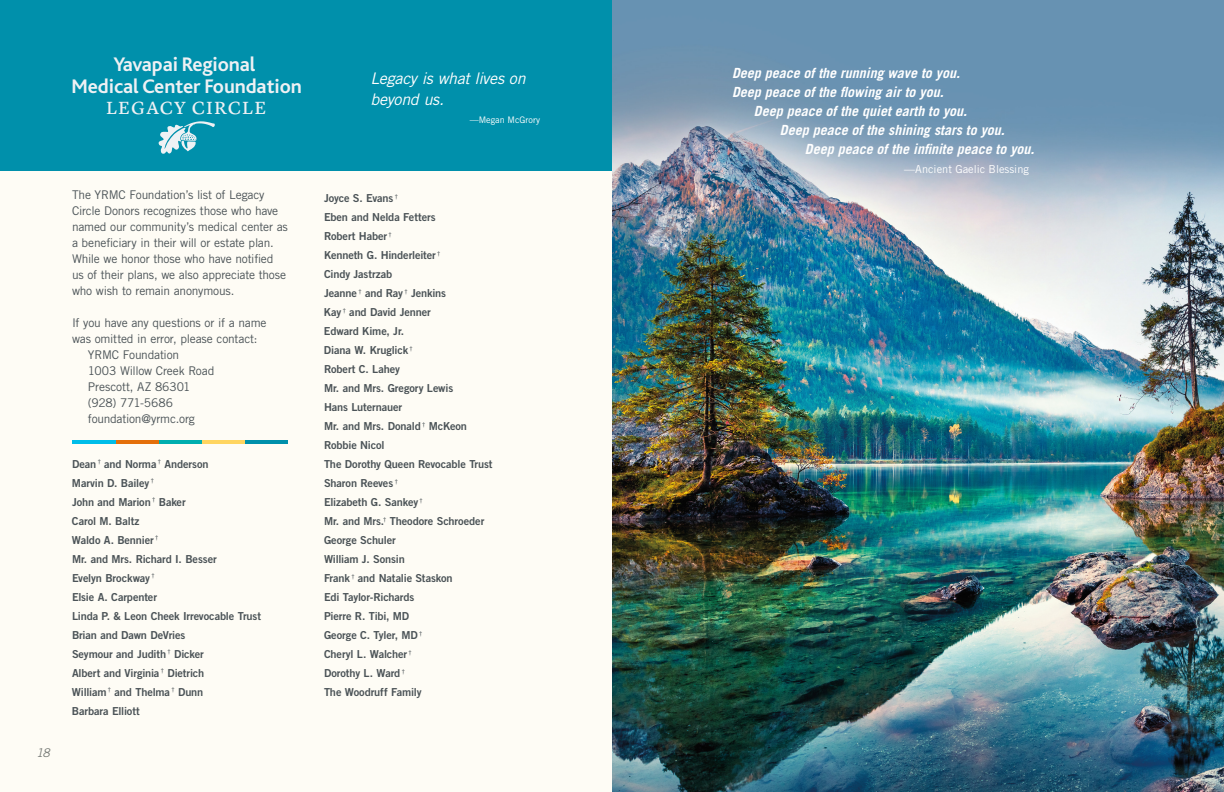
<style>
.page{position:relative;width:1224px;height:792px;background:#fff}
.page>*{position:absolute;margin:0;border:0;box-sizing:border-box;transform-origin:0 0}
.t1{font:700 20.6px/21.7px "Bliss";letter-spacing:-.005em;color:#eff1f4;text-align:center}
.t2{font:18.3px "Lyon Text Regular No.2";letter-spacing:.065em;color:#eff1f4}
.t3{font:italic 16px/21px "Trade Gothic LT Std";letter-spacing:-.02em;color:#fff}
.t4{font:italic 700 14px/19px "Trade Gothic LT Std";color:#fff}
.t5{font:12px/16px "Trade Gothic LT Std";letter-spacing:-.015em;color:#4b5357}
.t6{font:italic 12px "Trade Gothic LT Std";color:#4b5357}
.t7{font:11px/19px "Trade Gothic LT Std Bd 2";letter-spacing:-.01em;color:#4b5357}
.t8{font:11px "Trade Gothic LT Std";color:#fff}
.t9{font:9px "Trade Gothic LT Std";color:#fff}
</style>
<div class="page">
<div style="left:0;top:13px;width:612px;height:779px;background:#fefcf5"></div>
<div style="left:0;top:0;width:612px;height:171px;background:#0090ab"></div>
<img style="left:612px;top:0;width:612px;height:792px">
<svg style="left:158px;top:121px;width:57px;height:33px"></svg>
<hr style="left:245px;top:440px;width:43px;height:4px;background:#0090ab">
<hr style="left:202px;top:440px;width:43px;height:4px;background:#ffd560">
<hr style="left:158px;top:440px;width:44px;height:4px;background:#00aeaf">
<hr style="left:115px;top:440px;width:43px;height:4px;background:#e46f0a">
<hr style="left:72px;top:440px;width:43px;height:4px;background:#00bde9">
<h1 class="t1" style="left:72px;top:54px;width:232px">Yavapai Regional<br>Medical Center Foundation</h1>
<h2 class="t2" style="left:106px;top:94px;width:162px">LEGACY CIRCLE</h2>
<h3 class="t3" style="left:370px;top:68px;width:157px">Legacy is what lives on beyond us.</h3>
<p class="t9" style="left:470px;top:114px;width:72px">—Megan McGrory</p>
<p class="t6" style="left:36px;top:746px;width:15px">18</p>
<p class="t5" style="left:72px;top:186px;width:217px">The YRMC Foundation’s list of Legacy Circle Donors recognizes those who have named our community’s medical center as a beneficiary in their will or estate plan.<br>While we honor those who have notified us of their plans, we also appreciate those who wish to remain anonymous.</p>
<p class="t5" style="left:72px;top:314px;width:196px">If you have any questions or if a name</p>
<p class="t5" style="left:72px;top:330px;width:187px">was omitted in error, please contact:</p>
<p class="t5" style="left:88px;top:346px;width:93px">YRMC Foundation</p>
<p class="t5" style="left:88px;top:362px;width:128px">1003 Willow Creek Road</p>
<p class="t5" style="left:88px;top:378px;width:104px">Prescott, AZ 86301</p>
<p class="t5" style="left:88px;top:394px;width:87px">(928) 771-5686</p>
<p class="t5" style="left:88px;top:410px;width:108px">foundation@yrmc.org</p>
<p class="t7" style="left:72px;top:454px;width:191px">Dean <sup>†</sup> and Norma <sup>†</sup> Anderson<br>Marvin D. Bailey <sup>†<br></sup>John and Marion <sup>†</sup> Baker<br>Carol M. Baltz<br>Waldo A. Bennier <sup>†<br></sup>Mr. and Mrs. Richard I. Besser<br>Evelyn Brockway <sup>†<br></sup>Elsie A. Carpenter<br>Linda P. &amp; Leon Cheek Irrevocable Trust<br>Brian and Dawn DeVries<br>Seymour and Judith <sup>†</sup> Dicker<br>Albert and Virginia <sup>†</sup> Dietrich<br>William <sup>†</sup> and Thelma <sup>†</sup> Dunn<br>Barbara Elliott</p>
<p class="t7" style="left:324px;top:189px;width:170px">Joyce S. Evans <sup>†<br></sup>Eben and Nelda Fetters<br>Robert Haber <sup>†<br></sup>Kenneth G. Hinderleiter <sup>†<br></sup>Cindy Jastrzab<br>Jeanne <sup>†</sup> and Ray <sup>†</sup> Jenkins<br>Kay <sup>†</sup> and David Jenner<br>Edward Kime, Jr.<br>Diana W. Kruglick <sup>†<br></sup>Robert C. Lahey<br>Mr. and Mrs. Gregory Lewis<br>Hans Luternauer<br>Mr. and Mrs. Donald <sup>†</sup> McKeon<br>Robbie Nicol<br>The Dorothy Queen Revocable Trust<br>Sharon Reeves <sup>†<br></sup>Elizabeth G. Sankey <sup>†<br></sup>Mr. and Mrs.<sup>†</sup> Theodore Schroeder<br>George Schuler<br>William J. Sonsin<br>Frank <sup>†</sup> and Natalie Staskon<br>Edi Taylor-Richards<br>Pierre R. Tibi, MD<br>George C. Tyler, MD <sup>†<br></sup>Cheryl L. Walcher <sup>†<br></sup>Dorothy L. Ward <sup>†<br></sup>The Woodruff Family</p>
<p class="t4" style="left:732px;top:64px;width:229px">Deep peace of the running wave to you.<br>Deep peace of the flowing air to you.</p>
<p class="t4" style="left:754px;top:102px;width:215px">Deep peace of the quiet earth to you.</p>
<p class="t4" style="left:780px;top:121px;width:226px">Deep peace of the shining stars to you.</p>
<p class="t4" style="left:805px;top:140px;width:231px">Deep peace of the infinite peace to you.</p>
<p class="t8" style="left:904px;top:162px;width:126px">—Ancient Gaelic Blessing</p>
</div>
